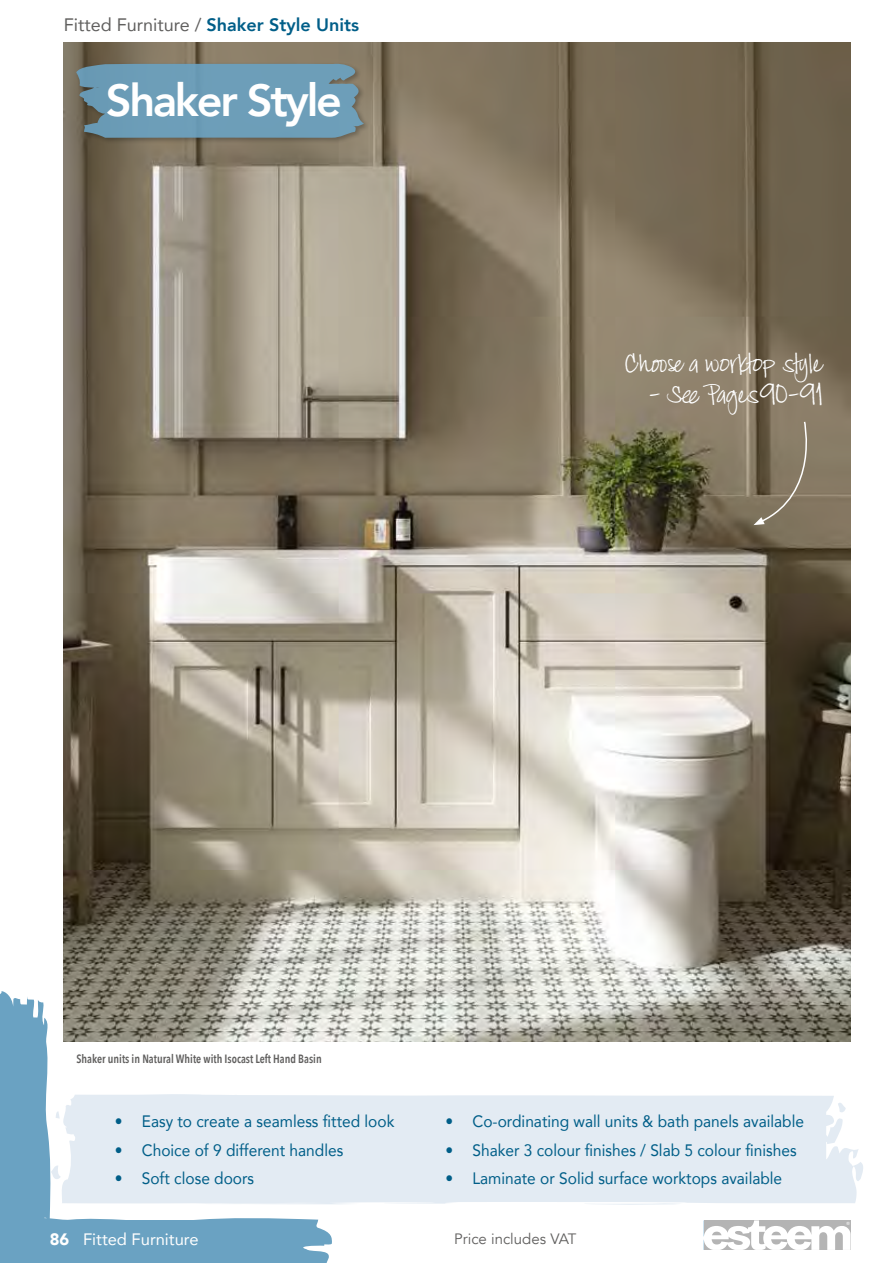
<style>
.page{position:relative;width:893px;height:1263px;background:#fff}
.page>*{position:absolute;margin:0;border:0;box-sizing:border-box;transform-origin:0 0}
.t1{font:800 45px "Avenir";letter-spacing:-.05em;color:#fff}
.t2{font:27px "Jackie Sue BF";color:#fff}
.t3{font:18px "Avenir";color:#605f5e}
.t4{font:16.5px "Avenir";color:#005e88;scale:.94 1}
.t5{font:16.5px "Avenir";color:#fff}
.t6{font:15px "Avenir";color:#605f5e}
.t7{font:600 12px "Avenir Next Condensed";color:#605f5e;scale:.94 1}
.s1{font-weight:800;color:#005e88}
.s2{font-weight:900}
</style>
<div class="page">
<svg style="left:0;top:962px;width:332px;height:301px;fill:#6aa2c2"></svg>
<svg style="left:704px;top:1220px;width:146px;height:30px"></svg>
<img style="left:64px;top:43px;width:786px;height:999px">
<div style="left:59px;top:1094px;width:804px;height:111px;background:#e3ebf3"></div>
<svg style="left:579px;top:1203px;width:112px;height:2px"></svg>
<svg style="left:838px;top:1100px;width:8px;height:14px"></svg>
<svg style="left:51px;top:1165px;width:10px;height:15px"></svg>
<svg style="left:56px;top:1111px;width:4px;height:7px"></svg>
<svg style="left:753px;top:420px;width:67px;height:105px;background:#827661"></svg>
<div style="left:74px;top:62px;width:296px;height:83px;background:#000;opacity:.3"></div>
<svg style="left:76px;top:63px;width:288px;height:75px;background:#6c98ae"></svg>
<p class="t3" style="left:64px;top:10px;width:297px">Fitted Furniture / <span class="s1">Shaker Style Units</span></p>
<h1 class="t1" style="left:106px;top:65px;width:238px">Shaker Style</h1>
<h2 class="t2" style="left:624px;top:347px;width:199px">Choose a worktop style</h2>
<h2 class="t2" style="left:649px;top:379px;width:175px">- See Pages90-91</h2>
<p class="t7" style="left:77px;top:1048px;width:262px">Shaker units in Natural White with Isocast Left Hand Basin</p>
<p class="t4" style="left:115px;top:1108px;width:299px">• Easy to create a seamless fitted look</p>
<p class="t4" style="left:115px;top:1137px;width:245px">• Choice of 9 different handles</p>
<p class="t4" style="left:115px;top:1165px;width:150px">• Soft close doors</p>
<p class="t4" style="left:445px;top:1108px;width:383px">• Co-ordinating wall units &amp; bath panels available</p>
<p class="t4" style="left:445px;top:1137px;width:375px">• Shaker 3 colour finishes / Slab 5 colour finishes</p>
<p class="t4" style="left:445px;top:1165px;width:360px">• Laminate or Solid surface worktops available</p>
<p class="t5" style="left:50px;top:1226px;width:150px"><span class="s2">86</span> Fitted Furniture</p>
<p class="t6" style="left:454px;top:1230px;width:124px">Price includes VAT</p>
</div>
